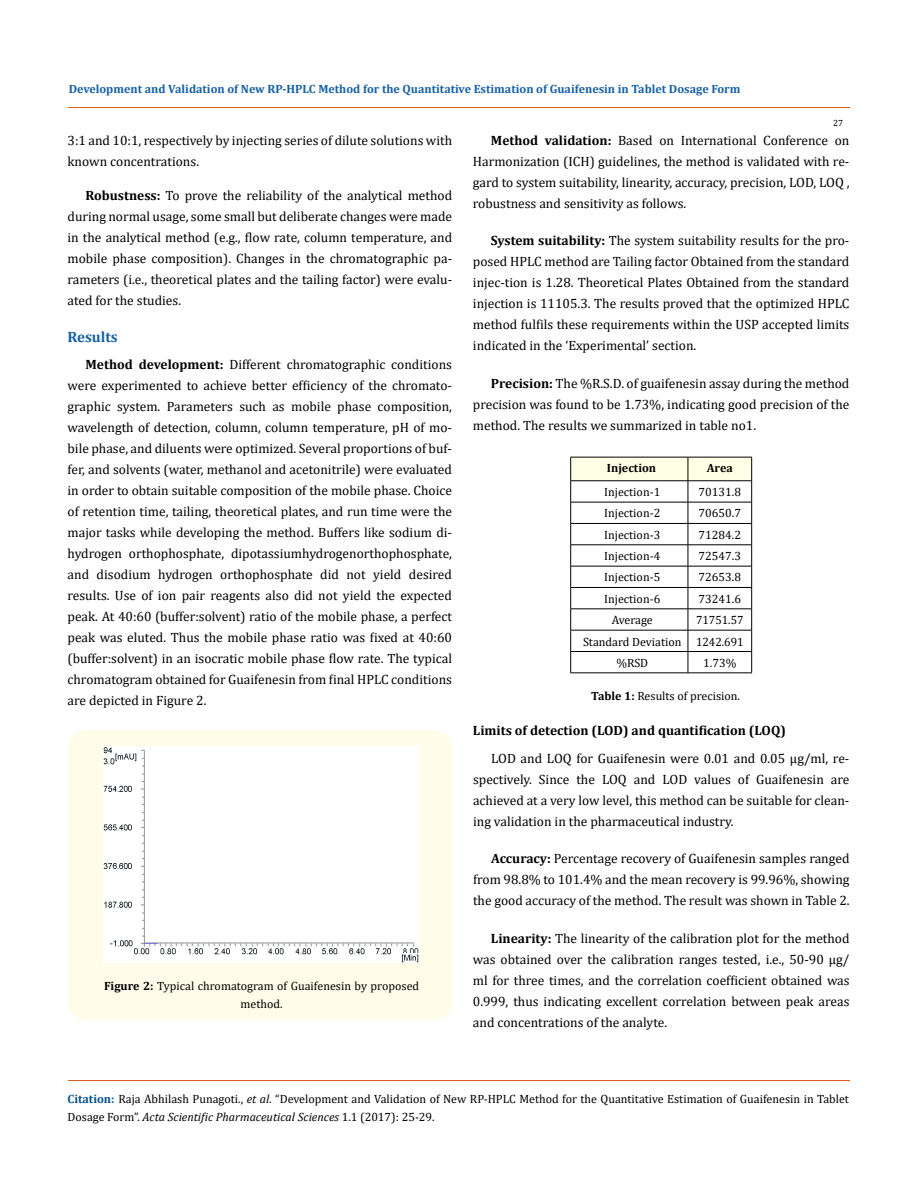
<style>
.page{position:relative;width:917px;height:1190px;background:#fff}
.page>*{position:absolute;margin:0;border:0;box-sizing:border-box;transform-origin:0 0}
.t1{font:700 15px "Cambria";color:#1560a6}
.t2{font:13.5px/21px "Cambria";color:#000;text-align:justify}
.t3{font:700 13.5px "Cambria";color:#000}
.t4{font:12px/18px "Cambria";color:#000;text-align:center}
.t5{font:700 12px "Cambria";color:#1560a6}
.t6{font:700 12px "Cambria";color:#000}
.t7{font:9px "Cambria";color:#000}
.s1{font-weight:700}
.s2{font-weight:700;color:#035089}
.s3{font-style:italic}
</style>
<div class="page">
<div style="left:68px;top:730px;width:384px;height:289px;background:#fffde9;border-radius:18px"></div>
<div style="left:104px;top:746px;width:314px;height:217px;background:#fff"></div>
<svg style="left:570px;top:457px;width:182px;height:215px"></svg>
<hr style="left:570px;top:672px;width:118px;height:1px;background:#000">
<hr style="left:688px;top:672px;width:63px;height:1px;background:#000">
<hr style="left:68px;top:108px;width:781px;height:1px;background:#e05d1a">
<hr style="left:68px;top:1080px;width:781px;height:1px;background:#e05d1a">
<p class="t5" style="left:69px;top:81px;width:673px">Development and Validation of New RP-HPLC Method for the Quantitative Estimation of Guaifenesin in Tablet Dosage Form</p>
<p class="t7" style="left:833px;top:118px;width:11px">27</p>
<p class="t2" style="left:68px;top:130px;width:386px">3:1 and 10:1, respectively by injecting series of dilute solutions with known concentrations.</p>
<p class="t2" style="left:68px;top:185px;width:386px;text-indent:18px"><span class="s1">Robustness:</span> To prove the reliability of the analytical method during normal usage, some small but deliberate changes were made in the analytical method (e.g., flow rate, column temperature, and mobile phase composition). Changes in the chromatographic pa&shy;rameters (i.e., theoretical plates and the tailing factor) were evalu&shy;ated for the studies.</p>
<p class="t1" style="left:67px;top:326px;width:52px">Results</p>
<p class="t2" style="left:68px;top:354px;width:386px;text-indent:18px"><span class="s1">Method development:</span> Different chromatographic conditions were experimented to achieve better efficiency of the chromato&shy;graphic system. Parameters such as mobile phase composition, wavelength of detection, column, column temperature, pH of mo&shy;bile phase, and diluents were optimized. Several proportions of buf&shy;fer, and solvents (water, methanol and acetonitrile) were evaluated in order to obtain suitable composition of the mobile phase. Choice of retention time, tailing, theoretical plates, and run time were the major tasks while developing the method. Buffers like sodium di&shy;hydrogen orthophosphate, dipotassiumhydrogenorthophosphate, and disodium hydrogen orthophosphate did not yield desired results. Use of ion pair reagents also did not yield the expected peak. At 40:60 (buffer:solvent) ratio of the mobile phase, a perfect peak was eluted. Thus the mobile phase ratio was fixed at 40:60 (buffer:solvent) in an isocratic mobile phase flow rate. The typical chromatogram obtained for Guaifenesin from final HPLC conditions are depicted in Figure 2.</p>
<p class="t4" style="left:104px;top:976px;width:317px"><span class="s1">Figure 2:</span> Typical chromatogram of Guaifenesin by proposed method.</p>
<p class="t2" style="left:473px;top:130px;width:378px;text-indent:18px"><span class="s1">Method validation:</span> Based on International Conference on Harmonization (ICH) guidelines, the method is validated with re&shy;gard to system suitability, linearity, accuracy, precision, LOD, LOQ , robustness and sensitivity as follows.</p>
<p class="t2" style="left:473px;top:229px;width:378px;text-indent:18px"><span class="s1">System suitability:</span> The system suitability results for the pro&shy;posed HPLC method are Tailing factor Obtained from the standard injec-tion is 1.28. Theoretical Plates Obtained from the standard injection is 11105.3. The results proved that the optimized HPLC method fulfils these requirements within the USP accepted limits indicated in the ‘Experimental’ section.</p>
<p class="t2" style="left:473px;top:372px;width:378px;text-indent:18px"><span class="s1">Precision:</span> The %R.S.D. of guaifenesin assay during the method precision was found to be 1.73%, indicating good precision of the method. The results we summarized in table no1.</p>
<p class="t6" style="left:607px;top:460px;width:51px">Injection</p>
<p class="t6" style="left:706px;top:460px;width:27px">Area</p>
<p class="t4" style="left:604px;top:483px;width:58px">Injection-1</p>
<p class="t4" style="left:698px;top:483px;width:44px">70131.8</p>
<p class="t4" style="left:604px;top:504px;width:58px">Injection-2</p>
<p class="t4" style="left:698px;top:504px;width:44px">70650.7</p>
<p class="t4" style="left:604px;top:525px;width:58px">Injection-3</p>
<p class="t4" style="left:698px;top:525px;width:44px">71284.2</p>
<p class="t4" style="left:604px;top:547px;width:58px">Injection-4</p>
<p class="t4" style="left:698px;top:547px;width:44px">72547.3</p>
<p class="t4" style="left:604px;top:568px;width:58px">Injection-5</p>
<p class="t4" style="left:698px;top:568px;width:44px">72653.8</p>
<p class="t4" style="left:604px;top:589px;width:58px">Injection-6</p>
<p class="t4" style="left:698px;top:589px;width:44px">73241.6</p>
<p class="t4" style="left:611px;top:611px;width:43px">Average</p>
<p class="t4" style="left:696px;top:611px;width:49px">71751.57</p>
<p class="t4" style="left:583px;top:632px;width:162px">Standard Deviation 1242.691</p>
<p class="t4" style="left:616px;top:653px;width:33px">%RSD</p>
<p class="t4" style="left:703px;top:653px;width:35px">1.73%</p>
<p class="t4" style="left:591px;top:686px;width:150px"><span class="s1">Table 1:</span> Results of precision.</p>
<p class="t3" style="left:473px;top:720px;width:314px">Limits of detection (LOD) and quantification (LOQ)</p>
<p class="t2" style="left:473px;top:748px;width:378px;text-indent:18px">LOD and LOQ for Guaifenesin were 0.01 and 0.05 μg/ml, re&shy;spectively. Since the LOQ and LOD values of Guaifenesin are achieved at a very low level, this method can be suitable for clean&shy;ing validation in the pharmaceutical industry.</p>
<p class="t2" style="left:473px;top:847px;width:378px;text-indent:18px"><span class="s1">Accuracy:</span> Percentage recovery of Guaifenesin samples ranged from 98.8% to 101.4% and the mean recovery is 99.96%, showing the good accuracy of the method. The result was shown in Table 2.</p>
<p class="t2" style="left:473px;top:927px;width:378px;text-indent:18px"><span class="s1">Linearity:</span> The linearity of the calibration plot for the method was obtained over the calibration ranges tested, i.e., 50-90 μg/ ml for three times, and the correlation coefficient obtained was 0.999, thus indicating excellent correlation between peak areas and concentrations of the analyte.</p>
<p class="t4" style="left:67px;top:1089px;width:783px;text-align:left"><span class="s2">Citation:</span> Raja Abhilash Punagoti., <span class="s3">et al</span>. “Development and Validation of New RP-HPLC Method for the Quantitative Estimation of Guaifenesin in Tablet<br>Dosage Form”. <span class="s3">Acta Scientific Pharmaceutical Sciences</span> 1.1 (2017): 25-29.</p>
</div>
